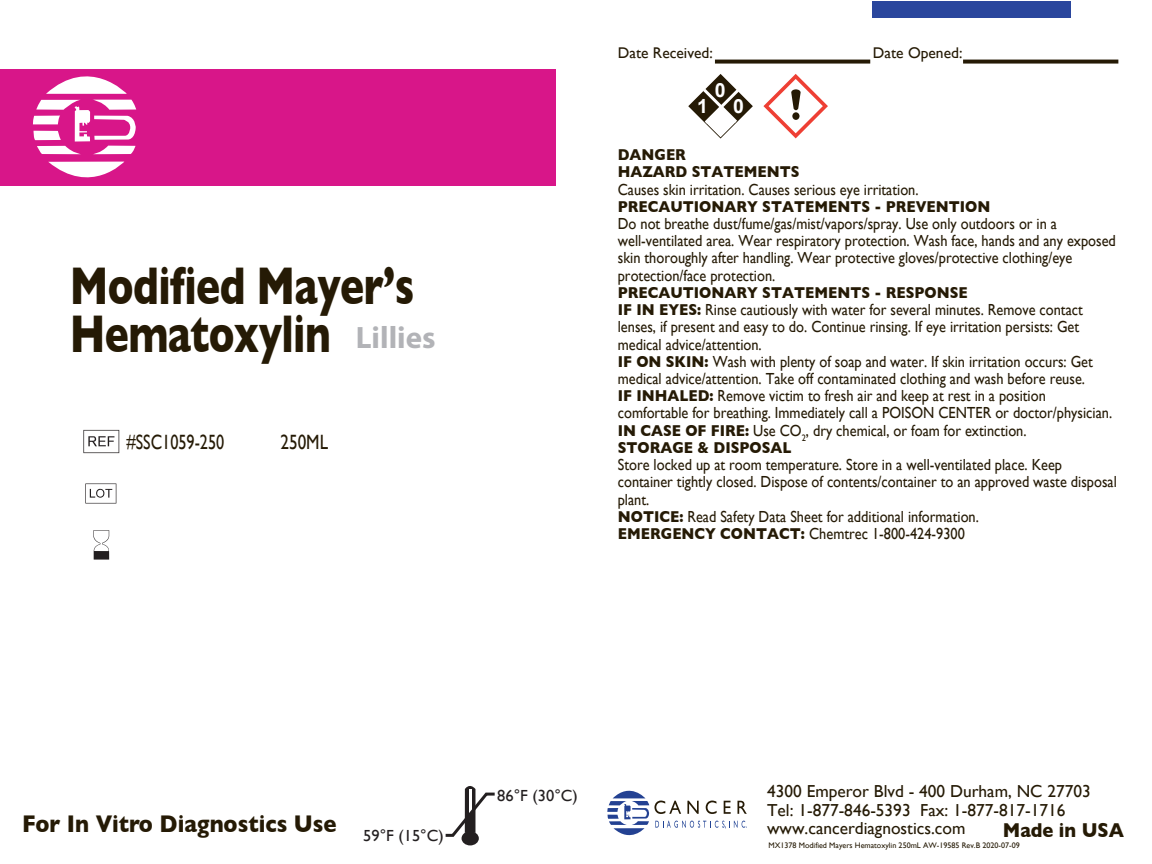
<style>
.page{position:relative;width:1152px;height:864px;background:#fff}
.page>*{position:absolute;margin:0;border:0;box-sizing:border-box;transform-origin:0 0}
.t1{font:700 54px/48.4px "Gill Sans";letter-spacing:-.015em;color:#251a05;scale:.75 1}
.t2{font:700 31.2px "Myriad Pro";color:#b2b3b7}
.t3{font:700 24.4px "Gill Sans";color:#251a05;scale:.89 1}
.t4{font:20.8px "Gill Sans";letter-spacing:-.005em;color:#251a05;scale:.78 1}
.t5{font:20.8px "Gill Sans";letter-spacing:-.005em;color:#251a05;scale:.83 1}
.t6{font:700 20.4px "Gill Sans";color:#251a05;scale:.89 1}
.t7{font:700 19.6px "Arial";color:#fff}
.t8{font:17.2px/18.8px "Gill Sans";color:#251a05}
.t9{font:16px/17.2px "Gill Sans";color:#251a05;scale:.89 1}
.t10{font:16px "Gill Sans";color:#231f20}
.t11{font:15.6px "Gill Sans";color:#251a05}
.t12{font:8px "Gill Sans";color:#251a05}
.s1{font-weight:700}
</style>
<div class="page">
<svg style="left:607px;top:790px;width:140px;height:46px"></svg>
<svg style="left:445px;top:786px;width:50px;height:59px"></svg>
<div style="left:0;top:69px;width:556px;height:117px;background:#d81689"></div>
<div style="left:872px;top:1px;width:199px;height:17px;background:#2a469d"></div>
<svg style="left:46px;top:76px;width:81px;height:18px"></svg>
<svg style="left:48px;top:162px;width:76px;height:16px"></svg>
<svg style="left:33px;top:100px;width:103px;height:54px"></svg>
<svg style="left:688px;top:74px;width:65px;height:65px"></svg>
<svg style="left:763px;top:74px;width:65px;height:64px"></svg>
<svg style="left:93px;top:530px;width:16px;height:30px"></svg>
<svg style="left:85px;top:484px;width:31px;height:20px"></svg>
<svg style="left:83px;top:430px;width:36px;height:23px"></svg>
<svg style="left:715px;top:60px;width:155px;height:4px"></svg>
<svg style="left:963px;top:60px;width:155px;height:4px"></svg>
<p class="t1" style="left:70px;top:261px;width:461px">Modified Mayer’s<br>Hematoxylin</p>
<p class="t2" style="left:356px;top:317px;width:81px">Lillies</p>
<p class="t4" style="left:126px;top:430px;width:127px">#SSC1059-250</p>
<p class="t5" style="left:281px;top:430px;width:59px">250ML</p>
<p class="t11" style="left:618px;top:43px;width:97px">Date Received:</p>
<p class="t11" style="left:873px;top:43px;width:91px">Date Opened:</p>
<p class="t7" style="left:715px;top:77px;width:12px">0</p>
<p class="t7" style="left:697px;top:92px;width:12px">1</p>
<p class="t9" style="left:618px;top:146px;width:562px"><span class="s1">DANGER<br>HAZARD STATEMENTS<br></span>Causes skin irritation. Causes serious eye irritation.<br><span class="s1">PRECAUTIONARY STATEMENTS - PREVENTION<br></span>Do not breathe dust/fume/gas/mist/vapors/spray. Use only outdoors or in a well-ventilated area. Wear respiratory protection. Wash face, hands and any exposed skin thoroughly after handling. Wear protective gloves/protective clothing/eye protection/face protection.<br><span class="s1">PRECAUTIONARY STATEMENTS - RESPONSE<br>IF IN EYES:</span> Rinse cautiously with water for several minutes. Remove contact lenses, if present and easy to do. Continue rinsing. If eye irritation persists: Get medical advice/attention.<br><span class="s1">IF ON SKIN:</span> Wash with plenty of soap and water. If skin irritation occurs: Get medical advice/attention. Take off contaminated clothing and wash before reuse.<br><span class="s1">IF INHALED:</span> Remove victim to fresh air and keep at rest in a position comfortable for breathing. Immediately call a POISON CENTER or doctor/physician.<br><span class="s1">IN CASE OF FIRE:</span> Use CO<sub>2</sub>, dry chemical, or foam for extinction.<br><span class="s1">STORAGE &amp; DISPOSAL<br></span>Store locked up at room temperature. Store in a well-ventilated place. Keep container tightly closed. Dispose of contents/container to an approved waste disposal plant.<br><span class="s1">NOTICE:</span> Read Safety Data Sheet for additional information.<br><span class="s1">EMERGENCY CONTACT:</span> Chemtrec 1-800-424-9300</p>
<p class="t7" style="left:733px;top:92px;width:12px">0</p>
<p class="t8" style="left:767px;top:782px;width:325px">4300 Emperor Blvd - 400 Durham, NC 27703<br>Tel: 1-877-846-5393 Fax: 1-877-817-1716</p>
<p class="t10" style="left:497px;top:786px;width:82px">86°F (30°C)</p>
<p class="t3" style="left:22px;top:810px;width:475px">For In Vitro Diagnostics Use <sub>59°F</sub> <sub>(15°C)</sub></p>
<p class="t8" style="left:767px;top:819px;width:200px">www.cancerdiagnostics.com</p>
<p class="t6" style="left:1003px;top:818px;width:137px">Made in USA</p>
<p class="t12" style="left:769px;top:840px;width:253px">MX1378 Modified Mayers Hematoxylin 250mL AW-19585 Rev.B 2020-07-09</p>
</div>
